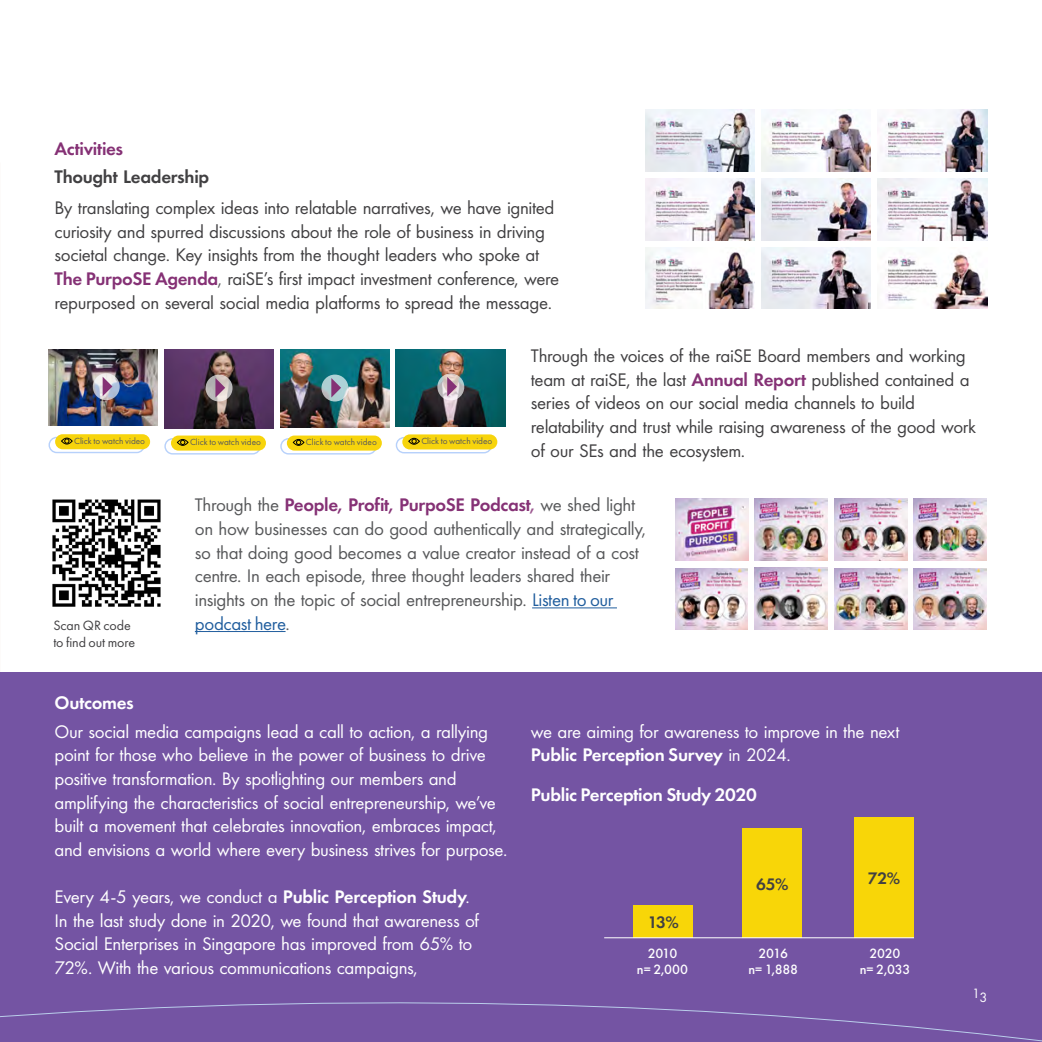
<style>
.page{position:relative;width:1042px;height:1042px;background:#fff}
.page>*{position:absolute;margin:0;border:0;box-sizing:border-box;transform-origin:0 0}
.t1{font:18.9px/23.6px "Futura PT";letter-spacing:-.02em;color:#fff}
.t2{font:18.9px/23.6px "Futura PT";letter-spacing:-.02em;color:#414042}
.t3{font:18.9px/23.6px "Futura PT";letter-spacing:-.02em;color:#58595b}
.t4{font:600 18.9px "Futura PT";letter-spacing:-.02em;color:#fff}
.t5{font:600 18.9px "Futura PT";letter-spacing:-.02em;color:#414042}
.t6{font:600 18.9px "Futura PT";letter-spacing:-.015em;color:#853175}
.t7{font:600 17.32px "Futura PT";color:#414042}
.t8{font:500 14px/16.1px "Futura PT";letter-spacing:-.025em;color:#fff;text-align:center}
.t9{font:14px/16.8px "Futura PT";letter-spacing:-.01em;color:#414042}
.t10{font:14px "Futura PT";color:#fff}
.t11{font:9.28px "Futura PT";color:#58595b}
.s1{font-weight:600;color:#853175}
.s2{color:#58595b}
.s3{font-weight:600;color:#9d5a91}
.s4{color:#215e9e}
.s5{font-weight:600}
</style>
<div class="page">
<div style="left:0;top:672px;width:1042px;height:370px;background:#7454a3"></div>
<svg style="left:83px;top:938px;width:959px;height:104px"></svg>
<svg style="left:0;top:1011px;width:83px;height:7px"></svg>
<hr style="left:532px;top:607px;width:85px;height:1px;background:#215e9e">
<hr style="left:195px;top:631px;width:90px;height:1px;background:#215e9e">
<img style="left:761px;top:247px;width:110px;height:62px">
<img style="left:885px;top:254px;width:102px;height:55px">
<img style="left:645px;top:247px;width:110px;height:62px">
<img style="left:880px;top:110px;width:107px;height:61px">
<img style="left:878px;top:179px;width:109px;height:61px">
<img style="left:761px;top:179px;width:110px;height:61px">
<img style="left:646px;top:179px;width:109px;height:61px">
<img style="left:761px;top:110px;width:110px;height:61px">
<img style="left:645px;top:110px;width:110px;height:61px">
<img style="left:675px;top:568px;width:73px;height:61px">
<img style="left:675px;top:499px;width:73px;height:61px">
<img style="left:754px;top:499px;width:73px;height:61px">
<img style="left:834px;top:499px;width:73px;height:61px">
<img style="left:914px;top:499px;width:72px;height:61px">
<img style="left:914px;top:568px;width:72px;height:61px">
<img style="left:754px;top:568px;width:73px;height:61px">
<img style="left:834px;top:568px;width:73px;height:61px">
<img style="left:52px;top:499px;width:109px;height:108px">
<div style="left:633px;top:905px;width:60px;height:33px;background:#f8d608"></div>
<div style="left:742px;top:828px;width:60px;height:110px;background:#f8d608"></div>
<div style="left:854px;top:817px;width:60px;height:121px;background:#f8d608"></div>
<hr style="left:604px;top:937px;width:310px;height:1px;background:#fff">
<img style="left:396px;top:349px;width:110px;height:77px">
<svg style="left:437px;top:373px;width:27px;height:27px"></svg>
<svg style="left:447px;top:377px;width:10px;height:19px"></svg>
<div style="left:396px;top:437px;width:96px;height:16px;border:1px solid #b7d1fb;border-radius:8px"></div>
<div style="left:402px;top:434px;width:95px;height:15px;background:#f7d40c;border-radius:8px"></div>
<div style="left:409px;top:438px;width:10px;height:6px;border:1px solid #000;border-radius:50%"></div>
<svg style="left:412px;top:439px;width:4px;height:4px"></svg>
<img style="left:280px;top:349px;width:110px;height:79px">
<svg style="left:321px;top:374px;width:27px;height:27px"></svg>
<svg style="left:331px;top:378px;width:10px;height:19px"></svg>
<div style="left:280px;top:438px;width:97px;height:16px;border:1px solid #b7d1fb;border-radius:8px"></div>
<div style="left:287px;top:435px;width:95px;height:15px;background:#f7d40c;border-radius:8px"></div>
<div style="left:293px;top:439px;width:11px;height:6px;border:1px solid #000;border-radius:50%"></div>
<svg style="left:296px;top:440px;width:5px;height:5px"></svg>
<img style="left:164px;top:349px;width:110px;height:79px">
<svg style="left:206px;top:374px;width:26px;height:27px"></svg>
<svg style="left:215px;top:378px;width:10px;height:19px"></svg>
<div style="left:164px;top:438px;width:97px;height:16px;border:1px solid #b7d1fb;border-radius:8px"></div>
<div style="left:171px;top:435px;width:95px;height:15px;background:#f7d40c;border-radius:8px"></div>
<div style="left:177px;top:439px;width:11px;height:6px;border:1px solid #000;border-radius:50%"></div>
<svg style="left:180px;top:440px;width:5px;height:5px"></svg>
<img style="left:49px;top:349px;width:109px;height:77px">
<svg style="left:93px;top:373px;width:27px;height:27px"></svg>
<svg style="left:103px;top:377px;width:9px;height:19px"></svg>
<div style="left:49px;top:437px;width:96px;height:16px;border:1px solid #b7d1fb;border-radius:8px"></div>
<div style="left:55px;top:434px;width:95px;height:15px;background:#f7d40c;border-radius:8px"></div>
<div style="left:61px;top:438px;width:11px;height:6px;border:1px solid #000;border-radius:50%"></div>
<svg style="left:65px;top:439px;width:4px;height:4px"></svg>
<p class="t6" style="left:55px;top:136px;width:70px">Activities</p>
<p class="t5" style="left:55px;top:165px;width:156px">Thought Leadership</p>
<p class="t2" style="left:55px;top:196px;width:506px">By translating complex ideas into relatable narratives, we have ignited curiosity and spurred discussions about the role of business in driving societal change. Key insights from the thought leaders who spoke at <span class="s1">The PurpoSE Agenda</span><span class="s2">,</span> raiSE’s first impact investment conference, were repurposed on several social media platforms to spread the message.</p>
<p class="t11" style="left:74px;top:435px;width:73px">Click to watch video</p>
<p class="t11" style="left:190px;top:437px;width:73px">Click to watch video</p>
<p class="t11" style="left:306px;top:437px;width:73px">Click to watch video</p>
<p class="t11" style="left:421px;top:435px;width:73px">Click to watch video</p>
<p class="t2" style="left:531px;top:344px;width:447px">Through the voices of the raiSE Board members and working team at raiSE, the last <span class="s1">Annual Report</span> published contained a series of videos on our social media channels to build relatability and trust while raising awareness of the good work of our SEs and the ecosystem.</p>
<p class="t9" style="left:53px;top:617px;width:83px">Scan QR code to find out more</p>
<p class="t4" style="left:55px;top:691px;width:81px">Outcomes</p>
<p class="t3" style="left:195px;top:493px;width:453px">Through the <span class="s1">People, Profit, PurpoSE Podcast</span><span class="s3">,</span> we shed light on how businesses can do good authentically and strategically, so that doing good becomes a value creator instead of a cost centre. In each episode, three thought leaders shared their insights on the topic of social entrepreneurship. <span class="s4">Listen to our podcast here</span>.</p>
<p class="t1" style="left:55px;top:719px;width:454px">Our social media campaigns lead a call to action, a rallying point for those who believe in the power of business to drive positive transformation. By spotlighting our members and amplifying the characteristics of social entrepreneurship, we’ve built a movement that celebrates innovation, embraces impact, and envisions a world where every business strives for purpose.</p>
<p class="t1" style="left:55px;top:885px;width:426px">Every 4-5 years, we conduct a <span class="s5">Public Perception Study</span>.<br>In the last study done in 2020, we found that awareness of Social Enterprises in Singapore has improved from 65% to 72%. With the various communications campaigns,</p>
<p class="t1" style="left:531px;top:719px;width:370px">we are aiming for awareness to improve in the next<br><span class="s5">Public Perception Survey</span> in 2024.</p>
<p class="t4" style="left:531px;top:783px;width:227px">Public Perception Study 2020</p>
<p class="t7" style="left:648px;top:911px;width:33px">13%</p>
<p class="t8" style="left:637px;top:945px;width:53px">2010<br>n= 2,000</p>
<p class="t7" style="left:756px;top:873px;width:34px">65%</p>
<p class="t8" style="left:748px;top:945px;width:51px">2016<br>n= 1,888</p>
<p class="t7" style="left:868px;top:867px;width:34px">72%</p>
<p class="t8" style="left:860px;top:945px;width:52px">2020<br>n= 2,033</p>
<p class="t10" style="left:972px;top:987px;width:17px">13</p>
</div>
